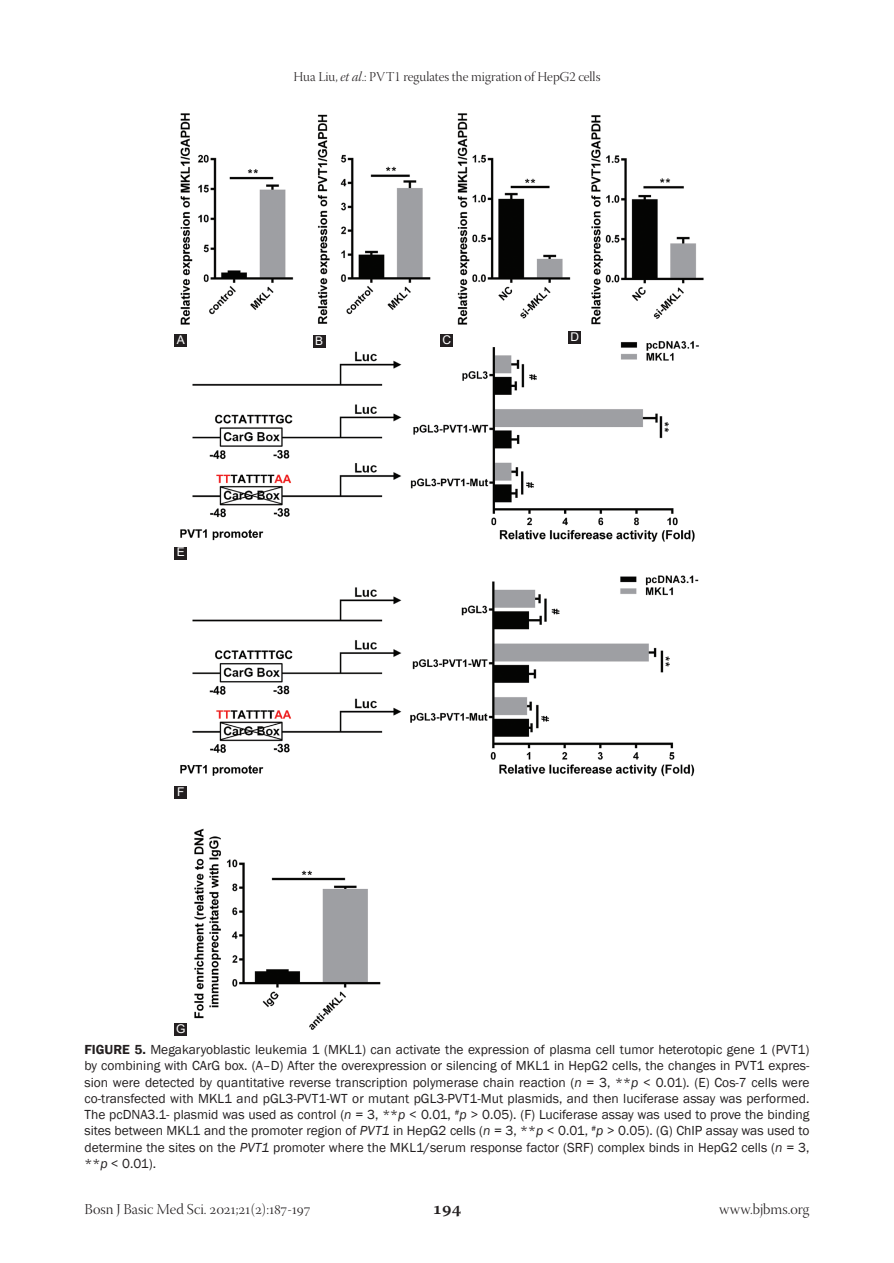
<style>
.page{position:relative;width:894px;height:1263px;background:#fff}
.page>*{position:absolute;margin:0;border:0;box-sizing:border-box;transform-origin:0 0}
.t1{font:600 18px "Warnock Pro";color:#231f20}
.t2{font:15px "Warnock Pro Light Disp";color:#231f20}
.FGC{font:13.5px/16.2px "Franklin Gothic";color:#231f20;text-align:justify}
.t3{font:13.5px "Warnock Pro Light Disp";color:#231f20}
.LABEL{font:12px "Arial";color:#fff}
.s1{font-family:"Warnock Pro Light It Disp"}
.s2{font-weight:600}
.s3{font-style:italic}
</style>
<div class="page">
<img style="left:174px;top:113px;width:530px;height:917px">
<div style="left:174px;top:334px;width:13px;height:13px;background:#231f20"></div>
<div style="left:312px;top:335px;width:13px;height:13px;background:#231f20"></div>
<div style="left:440px;top:334px;width:13px;height:13px;background:#231f20"></div>
<div style="left:568px;top:331px;width:13px;height:13px;background:#231f20"></div>
<div style="left:174px;top:547px;width:13px;height:12px;background:#231f20"></div>
<div style="left:174px;top:786px;width:13px;height:12px;background:#231f20"></div>
<div style="left:174px;top:1023px;width:13px;height:12px;background:#231f20"></div>
<p class="t3" style="left:293px;top:70px;width:308px">Hua Liu, <span class="s1">et al</span>.: PVT1 regulates the migration of HepG2 cells</p>
<p class="LABEL" style="left:177px;top:331px;width:10px">A</p>
<p class="LABEL" style="left:315px;top:332px;width:10px">B</p>
<p class="LABEL" style="left:442px;top:331px;width:10px">C</p>
<p class="LABEL" style="left:570px;top:329px;width:10px">D</p>
<p class="LABEL" style="left:177px;top:544px;width:10px">E</p>
<p class="LABEL" style="left:177px;top:783px;width:9px">F</p>
<p class="LABEL" style="left:176px;top:1020px;width:11px">G</p>
<p class="FGC" style="left:84px;top:1042px;width:726px"><span class="s2">FIGURE 5.</span> Megakaryoblastic leukemia 1 (MKL1) can activate the expression of plasma cell tumor heterotopic gene 1 (PVT1) by combining with CArG box. (A–D) After the overexpression or silencing of MKL1 in HepG2 cells, the changes in PVT1 expres&shy;sion were detected by quantitative reverse transcription polymerase chain reaction (<span class="s3">n</span> = 3, **<span class="s3">p</span> &lt; 0.01). (E) Cos-7 cells were co-transfected with MKL1 and pGL3-PVT1-WT or mutant pGL3-PVT1-Mut plasmids, and then luciferase assay was performed.<br>The pcDNA3.1- plasmid was used as control (<span class="s3">n</span> = 3, **<span class="s3">p</span> &lt; 0.01, <sup>#</sup><span class="s3">p</span> &gt; 0.05). (F) Luciferase assay was used to prove the binding sites between MKL1 and the promoter region of <span class="s3">PVT1</span> in HepG2 cells (<span class="s3">n</span> = 3, **<span class="s3">p</span> &lt; 0.01, <sup>#</sup><span class="s3">p</span> &gt; 0.05). (G) ChIP assay was used to determine the sites on the <span class="s3">PVT1</span> promoter where the MKL1/serum response factor (SRF) complex binds in HepG2 cells (<span class="s3">n</span> = 3, **<span class="s3">p</span> &lt; 0.01).</p>
<p class="t2" style="left:84px;top:1201px;width:227px">Bosn J Basic Med Sci. 2021;21(2):187-197</p>
<h1 class="t1" style="left:432px;top:1197px;width:30px">194</h1>
<p class="t2" style="left:719px;top:1201px;width:92px">www.bjbms.org</p>
</div>
